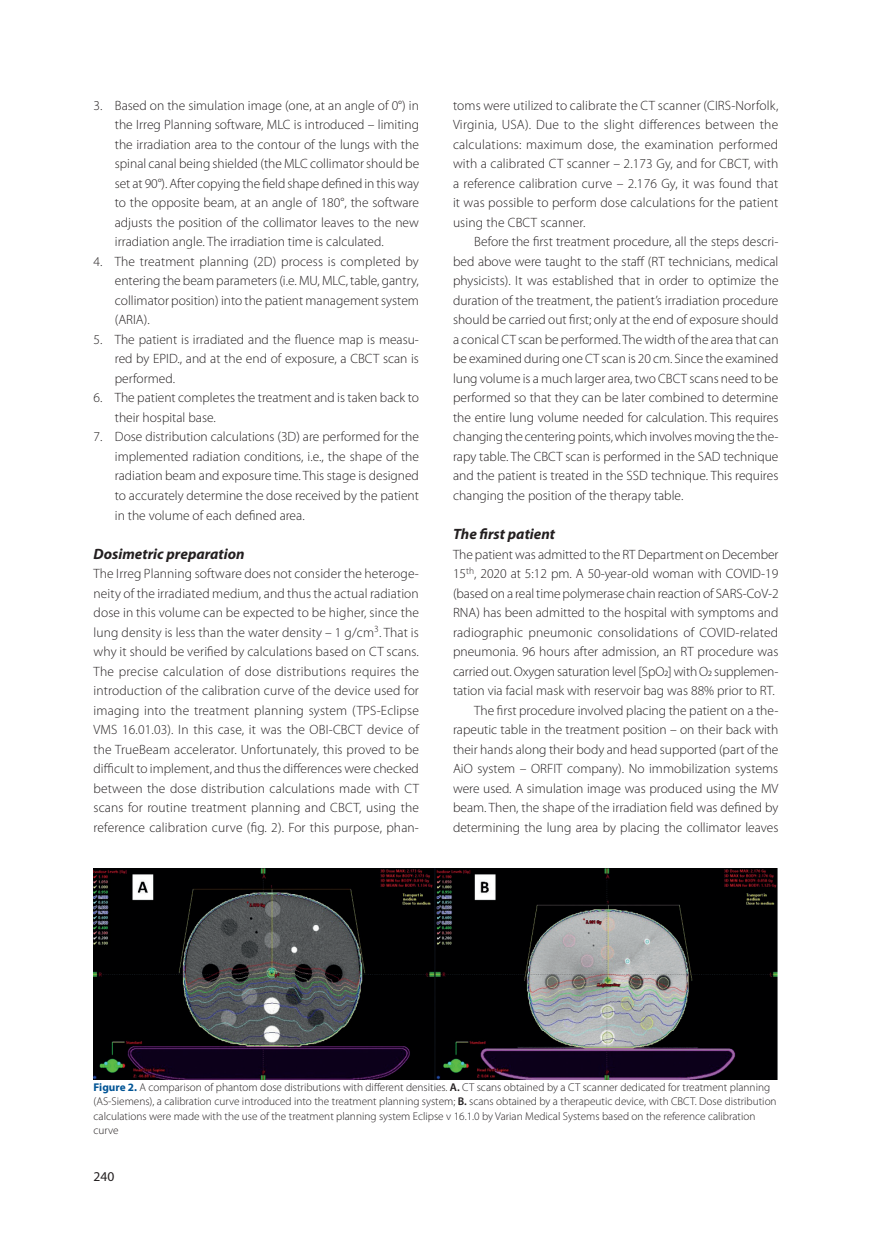
<style>
.page{position:relative;width:872px;height:1234px;background:#fff}
.page>*{position:absolute;margin:0;border:0;box-sizing:border-box;transform-origin:0 0}
._07_-_Środtytul_2{font:italic 700 15px "Myriad Pro";color:#231f20}
._08_-_Tekst_bez_wcie{font:300 13.5px/19.5px "Myriad Pro";color:#231f20;text-align:justify}
._08_-_Tekst{font:300 13.5px/19.5px "Myriad Pro";color:#231f20;text-align:justify}
.t1{font:13.5px "Myriad Pro";color:#231f20}
._21_-_Rycina_-_podpi{font:300 11.25px/14.2px "Myriad Pro";color:#231f20}
.s1{font-weight:700;color:#005495}
.s2{font-weight:600}
</style>
<div class="page">
<img style="left:94px;top:868px;width:684px;height:211px">
<p class="_08_-_Tekst_bez_wcie" style="left:115px;top:95px;width:306px;text-indent:-21px">3. Based on the simulation image (one, at an angle of 0°) in the Irreg Planning software, MLC is introduced – limiting the irradiation area to the contour of the lungs with the spinal canal being shielded (the MLC collimator should be set at 90°). After copying the field shape defined in this way to the opposite beam, at an angle of 180°, the software adjusts the position of the collimator leaves to the new irradiation angle. The irradiation time is calculated.</p>
<p class="_08_-_Tekst_bez_wcie" style="left:115px;top:251px;width:306px;text-indent:-21px">4. The treatment planning (2D) process is completed by entering the beam parameters (i.e. MU, MLC, table, gantry, collimator position) into the patient management system (ARIA).</p>
<p class="_08_-_Tekst_bez_wcie" style="left:115px;top:329px;width:306px;text-indent:-21px">5. The patient is irradiated and the fluence map is measu&shy;red by EPID., and at the end of exposure, a CBCT scan is performed.</p>
<p class="_08_-_Tekst_bez_wcie" style="left:115px;top:388px;width:305px;text-indent:-21px">6. The patient completes the treatment and is taken back to their hospital base.</p>
<p class="_08_-_Tekst_bez_wcie" style="left:115px;top:427px;width:306px;text-indent:-21px">7. Dose distribution calculations (3D) are performed for the implemented radiation conditions, i.e., the shape of the radiation beam and exposure time. This stage is designed to accurately determine the dose received by the patient in the volume of each defined area.</p>
<p class="_07_-_Środtytul_2" style="left:94px;top:543px;width:153px">Dosimetric preparation</p>
<p class="_08_-_Tekst_bez_wcie" style="left:94px;top:563px;width:327px">The Irreg Planning software does not consider the heteroge&shy;neity of the irradiated medium, and thus the actual radiation dose in this volume can be expected to be higher, since the lung density is less than the water density – 1 g/cm<sup>3</sup>. That is why it should be verified by calculations based on CT scans.<br>The precise calculation of dose distributions requires the introduction of the calibration curve of the device used for imaging into the treatment planning system (TPS-Eclipse VMS 16.01.03). In this case, it was the OBI-CBCT device of the TrueBeam accelerator. Unfortunately, this proved to be difficult to implement, and thus the differences were checked between the dose distribution calculations made with CT scans for routine treatment planning and CBCT, using the reference calibration curve (fig. 2). For this purpose, phan-</p>
<p class="_08_-_Tekst_bez_wcie" style="left:453px;top:95px;width:327px">toms were utilized to calibrate the CT scanner (CIRS-Norfolk, Virginia, USA). Due to the slight differences between the calculations: maximum dose, the examination performed with a calibrated CT scanner – 2.173 Gy, and for CBCT, with a reference calibration curve – 2.176 Gy, it was found that it was possible to perform dose calculations for the patient using the CBCT scanner.</p>
<p class="_08_-_Tekst" style="left:453px;top:232px;width:327px;text-indent:21px">Before the first treatment procedure, all the steps descri&shy;bed above were taught to the staff (RT technicians, medical physicists). It was established that in order to optimize the duration of the treatment, the patient’s irradiation procedure should be carried out first; only at the end of exposure should a conical CT scan be performed. The width of the area that can be examined during one CT scan is 20 cm. Since the examined lung volume is a much larger area, two CBCT scans need to be performed so that they can be later combined to determine the entire lung volume needed for calculation. This requires changing the centering points, which involves moving the the&shy;rapy table. The CBCT scan is performed in the SAD technique and the patient is treated in the SSD technique. This requires changing the position of the therapy table.</p>
<p class="_07_-_Środtytul_2" style="left:453px;top:524px;width:104px">The first patient</p>
<p class="_08_-_Tekst_bez_wcie" style="left:453px;top:544px;width:327px">The patient was admitted to the RT Department on December 15<sup>th</sup>, 2020 at 5:12 pm. A 50-year-old woman with COVID-19 (based on a real time polymerase chain reaction of SARS-CoV-2<br>RNA) has been admitted to the hospital with symptoms and radiographic pneumonic consolidations of COVID-related pneumonia. 96 hours after admission, an RT procedure was carried out. Oxygen saturation level [SpO2] with O2 supplemen&shy;tation via facial mask with reservoir bag was 88% prior to RT.</p>
<p class="_08_-_Tekst" style="left:453px;top:700px;width:327px;text-indent:21px">The first procedure involved placing the patient on a the&shy;rapeutic table in the treatment position – on their back with their hands along their body and head supported (part of the AiO system – ORFIT company). No immobilization systems were used. A simulation image was produced using the MV beam. Then, the shape of the irradiation field was defined by determining the lung area by placing the collimator leaves</p>
<p class="_21_-_Rycina_-_podpi" style="left:94px;top:1079px;width:684px"><span class="s1">Figure 2.</span> A comparison of phantom dose distributions with different densities. <span class="s2">A.</span> CT scans obtained by a CT scanner dedicated for treatment planning (AS-Siemens), a calibration curve introduced into the treatment planning system; <span class="s2">B.</span> scans obtained by a therapeutic device, with CBCT. Dose distribution calculations were made with the use of the treatment planning system Eclipse v 16.1.0 by Varian Medical Systems based on the reference calibration curve</p>
<p class="t1" style="left:94px;top:1168px;width:22px">240</p>
</div>
